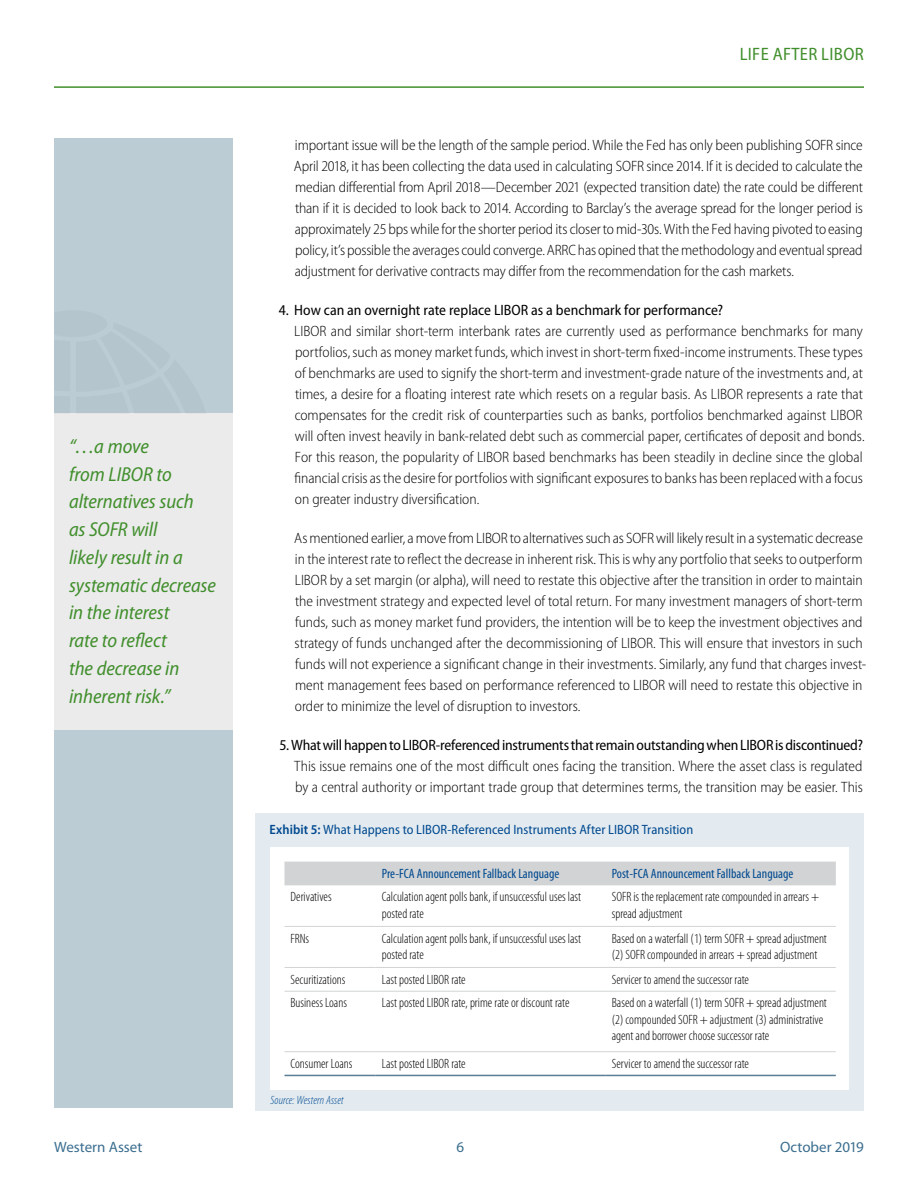
<style>
.page{position:relative;width:918px;height:1188px;background:#fff}
.page>*{position:absolute;margin:0;border:0;box-sizing:border-box;transform-origin:0 0}
.t1{font:20.25px/27.8px "Myriad Pro Semi Cn It 2";letter-spacing:-.005em;color:#418f2c}
.t2{font:18px "Myriad Pro Semi Cn 5";letter-spacing:.02em;color:#418f2c}
.t3{font:300 semi-condensed 15px/21px "Myriad Pro";letter-spacing:-.005em;color:#000}
.t4{font:semi-condensed 15px "Myriad Pro";letter-spacing:-.01em;color:#000}
.t5{font:15px "Myriad Pro";color:#3b6e8f}
.t6{font:300 condensed 13.5px/16.5px "Myriad Pro";color:#000}
.t7{font:condensed 13.5px "Myriad Pro";color:#004990}
.t8{font:13.5px "Myriad Pro Semi Cn 9";letter-spacing:.005em;color:#004990}
.t9{font:italic 300 condensed 12px "Myriad Pro";letter-spacing:.005em;color:#004990}
.s1{font-family:"Myriad Pro";font-weight:600;font-stretch:semi-condensed}
</style>
<div class="page">
<div style="left:54px;top:138px;width:178px;height:970px;background:#bbccd5"></div>
<hr style="left:54px;top:86px;width:810px;height:2px;background:#418f2c">
<div style="left:256px;top:813px;width:608px;height:297px;background:#e3ebf0"></div>
<div style="left:270px;top:847px;width:579px;height:243px;background:#fff"></div>
<div style="left:285px;top:862px;width:551px;height:23px;background:#d1d3d4"></div>
<hr style="left:285px;top:926px;width:91px;height:1px;background:#d1d3d4">
<hr style="left:376px;top:926px;width:230px;height:1px;background:#d1d3d4">
<hr style="left:606px;top:926px;width:230px;height:1px;background:#d1d3d4">
<hr style="left:285px;top:967px;width:91px;height:1px;background:#d1d3d4">
<hr style="left:376px;top:967px;width:230px;height:1px;background:#d1d3d4">
<hr style="left:606px;top:967px;width:230px;height:1px;background:#d1d3d4">
<hr style="left:285px;top:991px;width:91px;height:1px;background:#d1d3d4">
<hr style="left:376px;top:991px;width:230px;height:1px;background:#d1d3d4">
<hr style="left:606px;top:991px;width:230px;height:1px;background:#d1d3d4">
<hr style="left:285px;top:1051px;width:91px;height:1px;background:#d1d3d4">
<hr style="left:376px;top:1051px;width:230px;height:1px;background:#d1d3d4">
<hr style="left:606px;top:1051px;width:230px;height:1px;background:#d1d3d4">
<hr style="left:285px;top:1075px;width:91px;height:1px;background:#597e96">
<hr style="left:376px;top:1075px;width:230px;height:1px;background:#597e96">
<hr style="left:606px;top:1075px;width:230px;height:1px;background:#597e96">
<div style="left:54px;top:414px;width:178px;height:316px;background:#ebebec"></div>
<svg style="left:54px;top:413px;width:153px;height:1px"></svg>
<h1 class="t1" style="left:69px;top:433px;width:148px">“…a move<br>from LIBOR to alternatives such<br>as SOFR will<br>likely result in a systematic decrease in the interest<br>rate to reflect<br>the decrease in inherent risk.”</h1>
<p class="t2" style="left:740px;top:44px;width:126px">LIFE AFTER LIBOR</p>
<p class="t3" style="left:294px;top:135px;width:571px;text-align:justify">important issue will be the length of the sample period. While the Fed has only been publishing SOFR since April 2018, it has been collecting the data used in calculating SOFR since 2014. If it is decided to calculate the median differential from April 2018—December 2021 (expected transition date) the rate could be different than if it is decided to look back to 2014. According to Barclay’s the average spread for the longer period is approximately 25 bps while for the shorter period its closer to mid-30s. With the Fed having pivoted to easing policy, it’s possible the averages could converge. ARRC has opined that the methodology and eventual spread adjustment for derivative contracts may differ from the recommendation for the cash markets.</p>
<p class="t4" style="left:279px;top:302px;width:446px">4. How can an overnight rate replace LIBOR as a benchmark for performance?</p>
<p class="t3" style="left:294px;top:321px;width:572px">LIBOR and similar short-term interbank rates are currently used as performance benchmarks for many portfolios, such as money market funds, which invest in short-term fixed-income instruments. These types of benchmarks are used to signify the short-term and investment-grade nature of the investments and, at times, a desire for a floating interest rate which resets on a regular basis. As LIBOR represents a rate that compensates for the credit risk of counterparties such as banks, portfolios benchmarked against LIBOR will often invest heavily in bank-related debt such as commercial paper, certificates of deposit and bonds.<br>For this reason, the popularity of LIBOR based benchmarks has been steadily in decline since the global financial crisis as the desire for portfolios with significant exposures to banks has been replaced with a focus on greater industry diversification.</p>
<p class="t3" style="left:294px;top:528px;width:574px">As mentioned earlier, a move from LIBOR to alternatives such as SOFR will likely result in a systematic decrease in the interest rate to reflect the decrease in inherent risk. This is why any portfolio that seeks to outperform LIBOR by a set margin (or alpha), will need to restate this objective after the transition in order to maintain the investment strategy and expected level of total return. For many investment managers of short-term funds, such as money market fund providers, the intention will be to keep the investment objectives and strategy of funds unchanged after the decommissioning of LIBOR. This will ensure that investors in such funds will not experience a significant change in their investments. Similarly, any fund that charges invest&shy;ment management fees based on performance referenced to LIBOR will need to restate this objective in order to minimize the level of disruption to investors.</p>
<p class="t4" style="left:279px;top:737px;width:585px">5. What will happen to LIBOR-referenced instruments that remain outstanding when LIBOR is discontinued?</p>
<p class="t3" style="left:294px;top:756px;width:570px">This issue remains one of the most difficult ones facing the transition. Where the asset class is regulated by a central authority or important trade group that determines terms, the transition may be easier. This</p>
<p class="t8" style="left:269px;top:823px;width:425px"><span class="s1">Exhibit 5:</span> What Happens to LIBOR-Referenced Instruments After LIBOR Transition</p>
<p class="t7" style="left:382px;top:866px;width:179px">Pre-FCA Announcement Fallback Language</p>
<p class="t7" style="left:612px;top:866px;width:183px">Post-FCA Announcement Fallback Language</p>
<p class="t6" style="left:291px;top:889px;width:43px">Derivatives</p>
<p class="t6" style="left:382px;top:889px;width:201px">Calculation agent polls bank, if unsuccessful uses last posted rate</p>
<p class="t6" style="left:612px;top:889px;width:209px">SOFR is the replacement rate compounded in arrears + spread adjustment</p>
<p class="t6" style="left:291px;top:930px;width:20px">FRNs</p>
<p class="t6" style="left:382px;top:930px;width:201px">Calculation agent polls bank, if unsuccessful uses last posted rate</p>
<p class="t6" style="left:612px;top:930px;width:217px">Based on a waterfall (1) term SOFR + spread adjustment (2) SOFR compounded in arrears + spread adjustment</p>
<p class="t6" style="left:291px;top:971px;width:56px">Securitizations</p>
<p class="t6" style="left:382px;top:971px;width:85px">Last posted LIBOR rate</p>
<p class="t6" style="left:612px;top:971px;width:139px">Servicer to amend the successor rate</p>
<p class="t6" style="left:291px;top:995px;width:58px">Business Loans</p>
<p class="t6" style="left:382px;top:995px;width:189px">Last posted LIBOR rate, prime rate or discount rate</p>
<p class="t6" style="left:612px;top:995px;width:217px">Based on a waterfall (1) term SOFR + spread adjustment (2) compounded SOFR + adjustment (3) administrative agent and borrower choose successor rate</p>
<p class="t6" style="left:291px;top:1055px;width:64px">Consumer Loans</p>
<p class="t6" style="left:382px;top:1055px;width:85px">Last posted LIBOR rate</p>
<p class="t6" style="left:612px;top:1055px;width:139px">Servicer to amend the successor rate</p>
<p class="t9" style="left:271px;top:1094px;width:75px">Source: Western Asset</p>
<p class="t5" style="left:54px;top:1139px;width:90px">Western Asset</p>
<p class="t5" style="left:457px;top:1139px;width:9px">6</p>
<p class="t5" style="left:780px;top:1139px;width:85px">October 2019</p>
</div>
